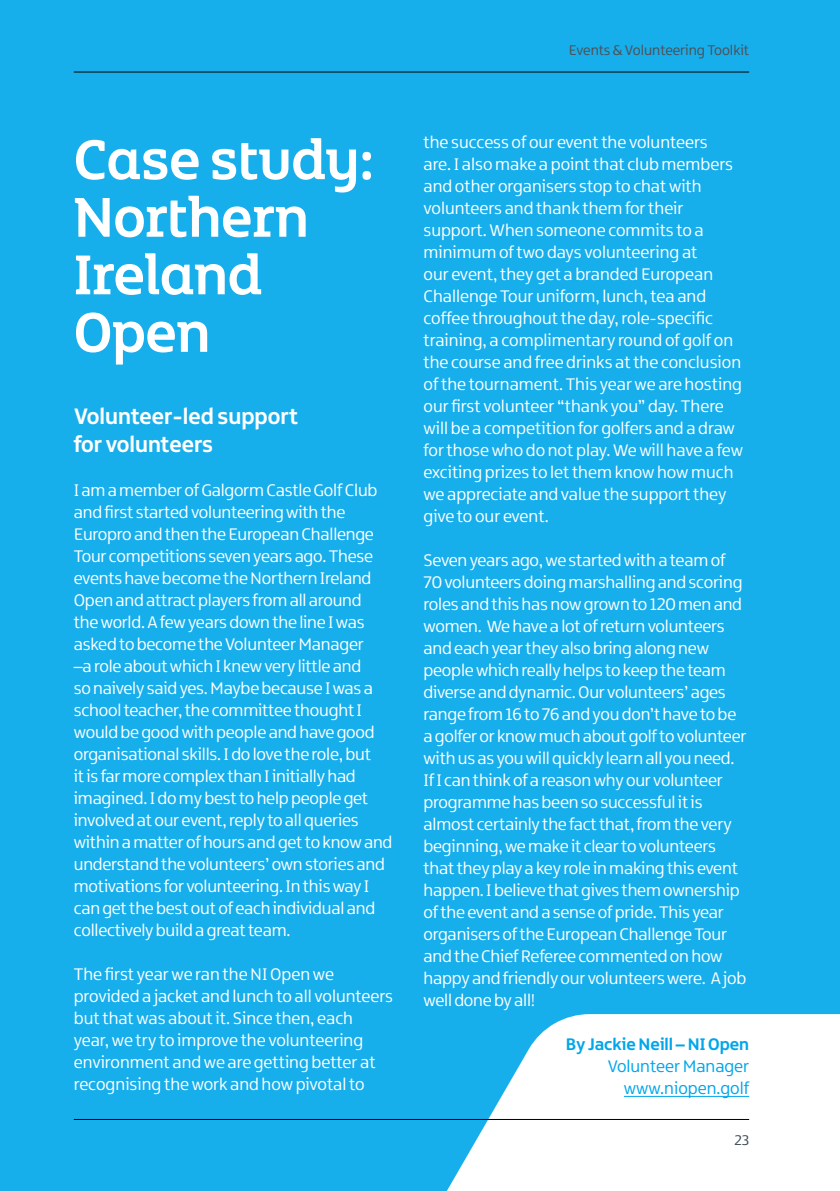
<style>
.page{position:relative;width:840px;height:1191px;background:#fff}
.page>*{position:absolute;margin:0;border:0;box-sizing:border-box;transform-origin:0 0}
.t1{font:60px/57.6px "Northern Ireland Headline";color:#fff}
.t2{font:700 24px/28px "Northern Ireland";color:#fff}
.t3{font:18px/22px "Northern Ireland";letter-spacing:-.01em;color:#fff}
.t4{font:18px/22px "Northern Ireland";color:#00a6eb;text-align:right}
.t5{font:700 18px "Northern Ireland";color:#00a6eb}
.t6{font:15px "Northern Ireland";color:#504f53}
.t7{font:15px "Northern Ireland";color:#3c4853}
</style>
<div class="page">
<div style="left:0;top:0;width:839px;height:1191px;background:#17aeec"></div>
<hr style="left:74px;top:72px;width:674px;height:1px;background:#000">
<svg style="left:447px;top:1014px;width:392px;height:177px;background:#e0f4fc"></svg>
<hr style="left:74px;top:1119px;width:674px;height:1px;background:#000">
<hr style="left:623px;top:1096px;width:125px;height:1px;background:#00a6eb">
<h1 class="t1" style="left:74px;top:129px;width:301px">Case study:<br>Northern<br>Ireland<br>Open</h1>
<h2 class="t2" style="left:74px;top:401px;width:226px">Volunteer-led support for volunteers</h2>
<p class="t3" style="left:74px;top:479px;width:320px">I am a member of Galgorm Castle Golf Club and first started volunteering with the Europro and then the European Challenge Tour competitions seven years ago. These events have become the Northern Ireland Open and attract players from all around<br>the world. A few years down the line I was asked to become the Volunteer Manager<br>–a role about which I knew very little and<br>so naively said yes. Maybe because I was a school teacher, the committee thought I would be good with people and have good organisational skills. I do love the role, but<br>it is far more complex than I initially had imagined. I do my best to help people get involved at our event, reply to all queries within a matter of hours and get to know and understand the volunteers’ own stories and motivations for volunteering. In this way I can get the best out of each individual and collectively build a great team.</p>
<p class="t3" style="left:74px;top:963px;width:321px">The first year we ran the NI Open we provided a jacket and lunch to all volunteers but that was about it. Since then, each<br>year, we try to improve the volunteering environment and we are getting better at recognising the work and how pivotal to</p>
<p class="t6" style="left:568px;top:41px;width:182px">Events &amp; Volunteering Toolkit</p>
<p class="t3" style="left:423px;top:131px;width:321px">the success of our event the volunteers<br>are. I also make a point that club members and other organisers stop to chat with volunteers and thank them for their support. When someone commits to a minimum of two days volunteering at<br>our event, they get a branded European Challenge Tour uniform, lunch, tea and coffee throughout the day, role-specific training, a complimentary round of golf on the course and free drinks at the conclusion of the tournament. This year we are hosting our first volunteer “thank you” day. There will be a competition for golfers and a draw for those who do not play. We will have a few exciting prizes to let them know how much we appreciate and value the support they give to our event.</p>
<p class="t3" style="left:423px;top:549px;width:324px">Seven years ago, we started with a team of 70 volunteers doing marshalling and scoring roles and this has now grown to 120 men and women. We have a lot of return volunteers and each year they also bring along new people which really helps to keep the team diverse and dynamic. Our volunteers’ ages range from 16 to 76 and you don’t have to be a golfer or know much about golf to volunteer with us as you will quickly learn all you need.<br>If I can think of a reason why our volunteer programme has been so successful it is almost certainly the fact that, from the very beginning, we make it clear to volunteers that they play a key role in making this event happen. I believe that gives them ownership of the event and a sense of pride. This year organisers of the European Challenge Tour and the Chief Referee commented on how happy and friendly our volunteers were. A job well done by all!</p>
<p class="t5" style="left:565px;top:1033px;width:185px">By Jackie Neill – NI Open</p>
<p class="t4" style="left:607px;top:1055px;width:143px">Volunteer Manager www.niopen.golf</p>
<p class="t7" style="left:734px;top:1131px;width:16px">23</p>
</div>
